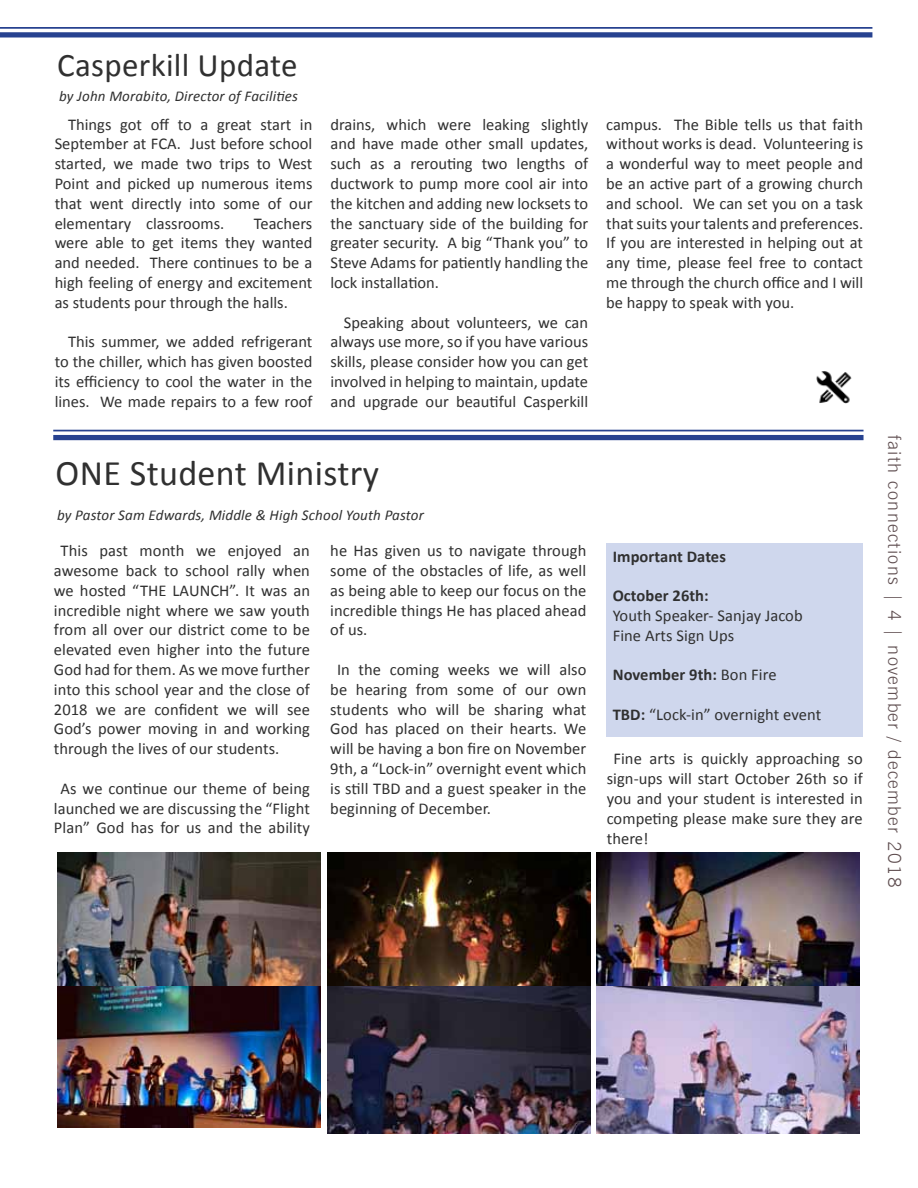
<style>
.page{position:relative;width:918px;height:1188px;background:#fff}
.page>*{position:absolute;margin:0;border:0;box-sizing:border-box;transform-origin:0 0}
.t1{font:36px "Calibri";letter-spacing:.01em;color:#303030}
.t2{font:33px "Calibri";letter-spacing:.01em;color:#303030}
.t3{font:300 18px "News Gothic BT";letter-spacing:.075em;color:#5e4d4f}
.t4{font:16.5px/19.8px "Calibri";color:#303030;text-align:justify}
.t5{font:700 16.5px "Calibri";letter-spacing:.005em;color:#303030}
.t6{font:italic 15px "Calibri";letter-spacing:.01em;color:#303030}
.s1{font-weight:400}
.s2{font-weight:700}
</style>
<div class="page">
<div style="left:0;top:32px;width:872px;height:6px;background:#25408f"></div>
<hr style="left:0;top:27px;width:872px;height:2px;background:#25408f">
<img style="left:816px;top:371px;width:36px;height:33px">
<div style="left:53px;top:435px;width:811px;height:5px;background:#25408f"></div>
<hr style="left:53px;top:430px;width:811px;height:1px;background:#25408f">
<div style="left:607px;top:543px;width:256px;height:194px;background:#cfd7ed"></div>
<img style="left:57px;top:852px;width:263px;height:134px">
<img style="left:327px;top:852px;width:264px;height:148px">
<img style="left:597px;top:852px;width:263px;height:148px">
<img style="left:57px;top:986px;width:263px;height:141px">
<img style="left:327px;top:986px;width:263px;height:148px">
<img style="left:596px;top:986px;width:263px;height:148px">
<h2 class="t2" style="left:57px;top:44px;width:242px">Casperkill Update</h2>
<p class="t6" style="left:59px;top:85px;width:240px">by John Morabito, Director of Facilities</p>
<p class="t4" style="left:55px;top:114px;width:259px;text-indent:13px">Things got off to a great start in September at FCA. Just before school started, we made two trips to West Point and picked up numerous items that went directly into some of our elementary classrooms.</p>
<p class="t4" style="left:55px;top:213px;width:259px;text-indent:199px">Teachers were able to get items they wanted and needed. There continues to be a high feeling of energy and excitement as students pour through the halls.</p>
<p class="t4" style="left:55px;top:332px;width:259px;text-indent:13px">This summer, we added refrigerant to the chiller, which has given boosted its efficiency to cool the water in the lines. We made repairs to a few roof</p>
<p class="t4" style="left:330px;top:114px;width:259px">drains, which were leaking slightly and have made other small updates, such as a rerouting two lengths of ductwork to pump more cool air into the kitchen and adding new locksets to the sanctuary side of the building for greater security. A big “Thank you” to Steve Adams for patiently handling the lock installation.</p>
<p class="t4" style="left:330px;top:312px;width:259px;text-indent:13px">Speaking about volunteers, we can always use more, so if you have various skills, please consider how you can get involved in helping to maintain, update and upgrade our beautiful Casperkill</p>
<p class="t4" style="left:606px;top:114px;width:258px">campus. The Bible tells us that faith without works is dead. Volunteering is a wonderful way to meet people and be an active part of a growing church and school. We can set you on a task that suits your talents and preferences.<br>If you are interested in helping out at any time, please feel free to contact me through the church office and I will be happy to speak with you.</p>
<h1 class="t1" style="left:56px;top:450px;width:325px">ONE Student Ministry</h1>
<p class="t6" style="left:57px;top:504px;width:368px">by Pastor Sam Edwards, Middle &amp; High School Youth Pastor</p>
<p class="t4" style="left:54px;top:541px;width:258px;text-indent:7px">This past month we enjoyed an awesome back to school rally when we hosted “THE LAUNCH”. It was an incredible night where we saw youth from all over our district come to be elevated even higher into the future God had for them. As we move further into this school year and the close of 2018 we are confident we will see God’s power moving in and working through the lives of our students.</p>
<p class="t4" style="left:54px;top:778px;width:258px;text-align:center">As we continue our theme of being launched we are discussing the “Flight<br>Plan” God has for us and the ability</p>
<p class="t4" style="left:330px;top:541px;width:258px">he Has given us to navigate through some of the obstacles of life, as well as being able to keep our focus on the incredible things He has placed ahead of us.</p>
<p class="t4" style="left:330px;top:660px;width:258px;text-indent:7px">In the coming weeks we will also be hearing from some of our own students who will be sharing what God has placed on their hearts. We will be having a bon fire on November 9th, a “Lock-in” overnight event which is still TBD and a guest speaker in the beginning of December.</p>
<p class="t5" style="left:613px;top:546px;width:115px">Important Dates</p>
<p class="t5" style="left:613px;top:585px;width:98px">October 26th:</p>
<p class="t4" style="left:613px;top:606px;width:192px">Youth Speaker- Sanjay Jacob<br>Fine Arts Sign Ups</p>
<p class="t5" style="left:613px;top:664px;width:165px">November 9th: <span class="s1">Bon Fire</span></p>
<p class="t4" style="left:613px;top:705px;width:210px"><span class="s2">TBD:</span> “Lock-in” overnight event</p>
<p class="t4" style="left:607px;top:749px;width:258px;text-indent:7px">Fine arts is quickly approaching so sign-ups will start October 26th so if you and your student is interested in competing please make sure they are there!</p>
<p class="t3" style="left:905px;top:435px;width:454px;rotate:90deg">faith connections | 4 | november / december 2018</p>
</div>
